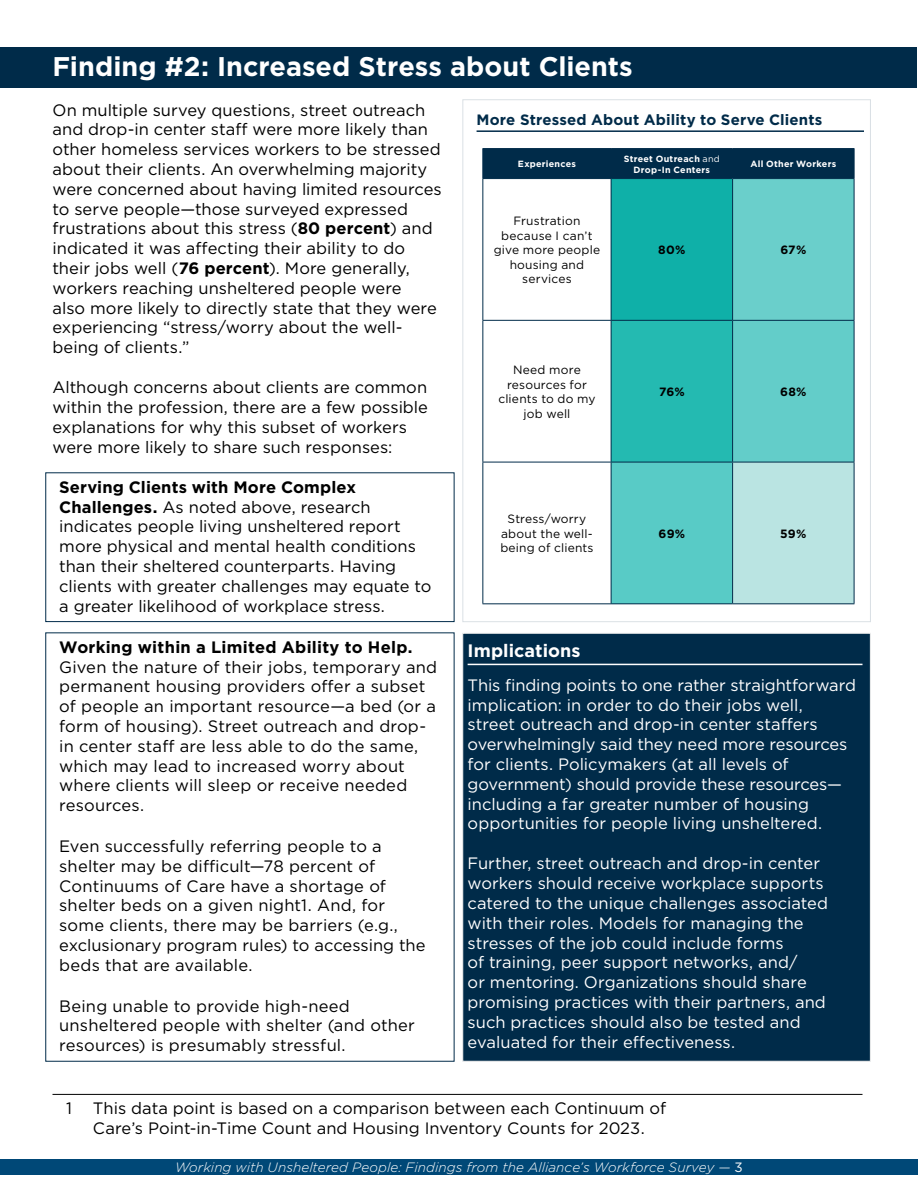
<style>
.page{position:relative;width:918px;height:1188px;background:#fff}
.page>*{position:absolute;margin:0;border:0;box-sizing:border-box;transform-origin:0 0}
.t1{font:700 27px "Gotham";color:#fff}
.t2{font:700 18px "Gotham";letter-spacing:.005em;color:#fff}
.t3{font:16.5px/19.8px "Gotham";letter-spacing:.005em;color:#000}
.t4{font:16.5px/19.8px "Gotham";color:#fff}
.t5{font:700 16.5px "Gotham";letter-spacing:.015em;color:#000}
.t6{font:700 15px "Gotham";letter-spacing:.01em;color:#002b49}
.t7{font:italic 300 13.5px "Gotham";letter-spacing:.005em;color:#fff}
.t8{font:12px/14.4px "Gotham";letter-spacing:.015em;color:#000;text-align:center}
.t9{font:700 12px "Gotham";letter-spacing:.015em;color:#000}
.t10{font:700 9px/10.8px "Gotham";letter-spacing:.03em;color:#fff;text-align:center}
.s1{font-weight:700}
.s2{font-weight:400}
.s3{font-weight:400;font-style:normal}
</style>
<div class="page">
<div style="left:0;top:1160px;width:918px;height:15px;background:#004877"></div>
<div style="left:462px;top:633px;width:409px;height:429px;background:#002b49;border:1px solid #efefef"></div>
<div style="left:0;top:47px;width:916px;height:41px;background:#002b49"></div>
<hr style="left:52px;top:1094px;width:810px;height:1px;background:#000">
<div style="left:46px;top:473px;width:408px;height:149px;border:1px solid #002b49"></div>
<hr style="left:468px;top:664px;width:394px;height:1px;background:#fff">
<hr style="left:477px;top:130px;width:387px;height:2px;background:#002b49">
<div style="left:611px;top:179px;width:122px;height:141px;background:#0fb0a8"></div>
<div style="left:733px;top:179px;width:121px;height:141px;background:#6acfcb"></div>
<div style="left:611px;top:320px;width:122px;height:142px;background:#24bab1"></div>
<div style="left:733px;top:320px;width:121px;height:142px;background:#63cdc9"></div>
<div style="left:611px;top:462px;width:122px;height:142px;background:#58cbc6"></div>
<div style="left:733px;top:462px;width:121px;height:142px;background:#bae4e2"></div>
<hr style="left:482px;top:148px;width:129px;height:1px;background:#002b49">
<hr style="left:854px;top:179px;width:1px;height:141px;background:#002b49">
<hr style="left:482px;top:320px;width:129px;height:1px;background:#002b49">
<hr style="left:611px;top:320px;width:122px;height:1px;background:#002b49">
<hr style="left:733px;top:320px;width:121px;height:1px;background:#002b49">
<hr style="left:854px;top:321px;width:1px;height:141px;background:#002b49">
<hr style="left:482px;top:462px;width:129px;height:1px;background:#002b49">
<hr style="left:611px;top:462px;width:122px;height:1px;background:#002b49">
<hr style="left:733px;top:462px;width:121px;height:1px;background:#002b49">
<hr style="left:854px;top:462px;width:1px;height:141px;background:#002b49">
<hr style="left:482px;top:603px;width:129px;height:1px;background:#002b49">
<hr style="left:611px;top:603px;width:122px;height:1px;background:#002b49">
<hr style="left:733px;top:603px;width:121px;height:1px;background:#002b49">
<hr style="left:482px;top:179px;width:1px;height:141px;background:#002b49">
<hr style="left:482px;top:321px;width:1px;height:141px;background:#002b49">
<hr style="left:482px;top:462px;width:1px;height:141px;background:#002b49">
<hr style="left:611px;top:179px;width:1px;height:141px;background:#002b49">
<hr style="left:732px;top:179px;width:1px;height:141px;background:#002b49">
<hr style="left:611px;top:321px;width:1px;height:141px;background:#002b49">
<hr style="left:732px;top:321px;width:1px;height:141px;background:#002b49">
<hr style="left:611px;top:462px;width:1px;height:141px;background:#002b49">
<hr style="left:732px;top:462px;width:1px;height:141px;background:#002b49">
<hr style="left:733px;top:148px;width:121px;height:1px;background:#002b49">
<hr style="left:611px;top:148px;width:122px;height:1px;background:#002b49">
<div style="left:482px;top:149px;width:373px;height:30px;background:#002b49"></div>
<hr style="left:611px;top:178px;width:122px;height:1px;background:#002b49">
<h1 class="t1" style="left:52px;top:48px;width:582px">Finding #2: Increased Stress about Clients</h1>
<p class="t3" style="left:52px;top:100px;width:391px">On multiple survey questions, street outreach and drop-in center staff were more likely than other homeless services workers to be stressed about their clients. An overwhelming majority were concerned about having limited resources to serve people—those surveyed expressed frustrations about this stress (<span class="s1">80 percent</span>) and indicated it was affecting their ability to do their jobs well (<span class="s1">76 percent</span>). More generally, workers reaching unsheltered people were<br>also more likely to directly state that they were experiencing “stress/worry about the well&shy;being of clients.”</p>
<p class="t3" style="left:53px;top:377px;width:377px">Although concerns about clients are common within the profession, there are a few possible explanations for why this subset of workers were more likely to share such responses:</p>
<p class="t3" style="left:59px;top:477px;width:374px"><span class="s1">Serving Clients with More Complex Challenges.</span> As noted above, research indicates people living unsheltered report more physical and mental health conditions than their sheltered counterparts. Having clients with greater challenges may equate to a greater likelihood of workplace stress.</p>
<p class="t5" style="left:59px;top:636px;width:355px">Working within a Limited Ability to Help.</p>
<p class="t3" style="left:59px;top:657px;width:379px">Given the nature of their jobs, temporary and permanent housing providers offer a subset of people an important resource—a bed (or a form of housing). Street outreach and drop&shy;in center staff are less able to do the same, which may lead to increased worry about where clients will sleep or receive needed resources.</p>
<p class="t3" style="left:59px;top:836px;width:368px">Even successfully referring people to a shelter may be difficult—78 percent of Continuums of Care have a shortage of shelter beds on a given night1. And, for some clients, there may be barriers (e.g., exclusionary program rules) to accessing the beds that are available.</p>
<p class="t3" style="left:59px;top:996px;width:357px">Being unable to provide high-need unsheltered people with shelter (and other resources) is presumably stressful.</p>
<p class="t6" style="left:477px;top:110px;width:347px">More Stressed About Ability to Serve Clients</p>
<p class="t10" style="left:518px;top:159px;width:59px">Experiences</p>
<p class="t10" style="left:624px;top:153px;width:98px">Street Outreach <span class="s2">and<br></span>Drop-In Centers</p>
<p class="t10" style="left:750px;top:159px;width:87px">All Other Workers</p>
<p class="t8" style="left:494px;top:214px;width:108px">Frustration because I can’t give more people housing and services</p>
<p class="t8" style="left:498px;top:363px;width:99px">Need more resources for clients to do my job well</p>
<p class="t8" style="left:500px;top:512px;width:95px">Stress/worry about the well&shy;being of clients</p>
<p class="t9" style="left:658px;top:242px;width:29px">80%</p>
<p class="t9" style="left:780px;top:242px;width:27px">67%</p>
<p class="t9" style="left:659px;top:384px;width:27px">76%</p>
<p class="t9" style="left:780px;top:384px;width:28px">68%</p>
<p class="t9" style="left:659px;top:526px;width:28px">69%</p>
<p class="t9" style="left:780px;top:526px;width:28px">59%</p>
<p class="t2" style="left:468px;top:639px;width:114px">Implications</p>
<p class="t4" style="left:468px;top:675px;width:390px">This finding points to one rather straightforward implication: in order to do their jobs well,<br>street outreach and drop-in center staffers overwhelmingly said they need more resources for clients. Policymakers (at all levels of government) should provide these resources— including a far greater number of housing opportunities for people living unsheltered.</p>
<p class="t4" style="left:468px;top:853px;width:362px">Further, street outreach and drop-in center workers should receive workplace supports catered to the unique challenges associated with their roles. Models for managing the stresses of the job could include forms<br>of training, peer support networks, and/<br>or mentoring. Organizations should share promising practices with their partners, and such practices should also be tested and evaluated for their effectiveness.</p>
<p class="t3" style="left:66px;top:1098px;width:7px">1</p>
<p class="t3" style="left:93px;top:1098px;width:575px">This data point is based on a comparison between each Continuum of<br>Care’s Point-in-Time Count and Housing Inventory Counts for 2023.</p>
<p class="t7" style="left:175px;top:1158px;width:569px">Working with Unsheltered People: Findings from the Alliance’s Workforce Survey — <span class="s3">3</span></p>
</div>
